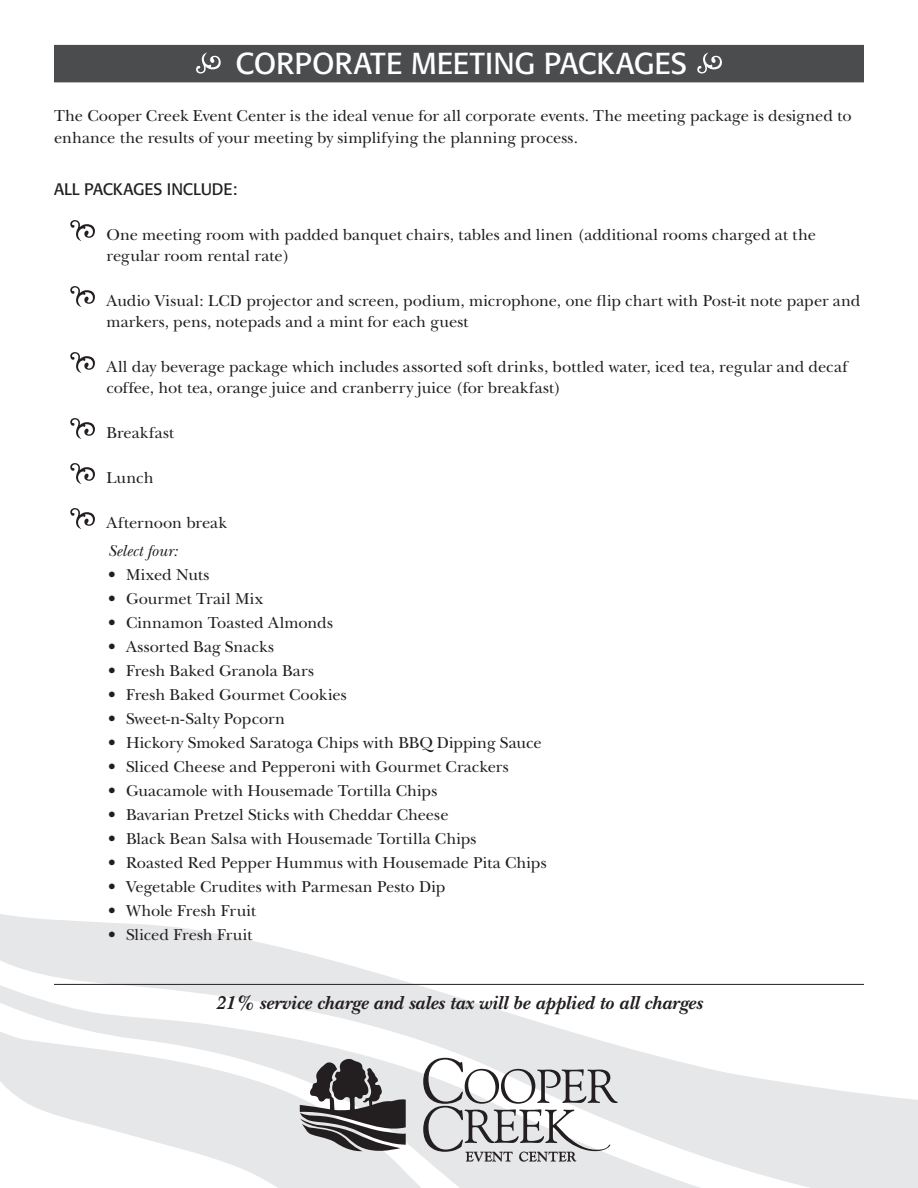
<style>
.page{position:relative;width:918px;height:1188px;background:#fff}
.page>*{position:absolute;margin:0;border:0;box-sizing:border-box;transform-origin:0 0}
.t1{font:54px "Damask Dings 1";color:#231f20}
.t2{font:30px "Formata";color:#fff}
.t3{font:italic 700 19.5px "New Baskerville";color:#231f20}
.t4{font:16.5px/21px "New Baskerville";color:#231f20}
.t5{font:16.5px "Formata";letter-spacing:-.01em;color:#231f20}
.t6{font:italic 16.5px "New Baskerville";letter-spacing:.005em;color:#231f20}
.s1{font-family:"Damask Dings 1";font-size:54px}
</style>
<div class="page">
<svg style="left:0;top:914px;width:294px;height:37px;fill:#e6e7e9"></svg>
<svg style="left:0;top:951px;width:918px;height:237px"></svg>
<svg style="left:0;top:1001px;width:562px;height:187px;fill:#e6e7e9"></svg>
<svg style="left:300px;top:1058px;width:106px;height:93px;background:#7f7d7f"></svg>
<svg style="left:423px;top:1058px;width:195px;height:104px"></svg>
<div style="left:54px;top:45px;width:810px;height:37px;background:#4b4c4d"></div>
<hr style="left:54px;top:984px;width:810px;height:1px;background:#231f20">
<h2 class="t2" style="left:195px;top:45px;width:530px"><span class="s1">T</span> CORPORATE MEETING PACKAGES <span class="s1">T</span></h2>
<p class="t4" style="left:54px;top:104px;width:799px;line-height:22.5px">The Cooper Creek Event Center is the ideal venue for all corporate events. The meeting package is designed to enhance the results of your meeting by simplifying the planning process.</p>
<p class="t5" style="left:54px;top:179px;width:185px">ALL PACKAGES INCLUDE:</p>
<h1 class="t1" style="left:69px;top:200px;width:29px">t</h1>
<p class="t4" style="left:106px;top:224px;width:711px">One meeting room with padded banquet chairs, tables and linen (additional rooms charged at the regular room rental rate)</p>
<h1 class="t1" style="left:69px;top:266px;width:29px">t</h1>
<p class="t4" style="left:106px;top:290px;width:755px">Audio Visual: LCD projector and screen, podium, microphone, one flip chart with Post-it note paper and markers, pens, notepads and a mint for each guest</p>
<h1 class="t1" style="left:69px;top:332px;width:29px">t</h1>
<p class="t4" style="left:106px;top:356px;width:743px">All day beverage package which includes assorted soft drinks, bottled water, iced tea, regular and decaf coffee, hot tea, orange juice and cranberry juice (for breakfast)</p>
<h1 class="t1" style="left:69px;top:398px;width:29px">t</h1>
<p class="t4" style="left:106px;top:422px;width:69px">Breakfast</p>
<h1 class="t1" style="left:69px;top:443px;width:29px">t</h1>
<p class="t4" style="left:106px;top:467px;width:49px">Lunch</p>
<h1 class="t1" style="left:69px;top:488px;width:29px">t</h1>
<p class="t4" style="left:106px;top:512px;width:122px">Afternoon break</p>
<p class="t6" style="left:108px;top:541px;width:71px">Select four:</p>
<p class="t4" style="left:108px;top:564px;width:103px">• Mixed Nuts</p>
<p class="t4" style="left:108px;top:588px;width:157px">• Gourmet Trail Mix</p>
<p class="t4" style="left:108px;top:612px;width:227px">• Cinnamon Toasted Almonds</p>
<p class="t4" style="left:108px;top:636px;width:168px">• Assorted Bag Snacks</p>
<p class="t4" style="left:108px;top:660px;width:207px">• Fresh Baked Granola Bars</p>
<p class="t4" style="left:108px;top:684px;width:240px">• Fresh Baked Gourmet Cookies</p>
<p class="t4" style="left:108px;top:708px;width:178px">• Sweet-n-Salty Popcorn</p>
<p class="t4" style="left:108px;top:732px;width:435px">• Hickory Smoked Saratoga Chips with BBQ Dipping Sauce</p>
<p class="t4" style="left:108px;top:756px;width:402px">• Sliced Cheese and Pepperoni with Gourmet Crackers</p>
<p class="t4" style="left:108px;top:780px;width:331px">• Guacamole with Housemade Tortilla Chips</p>
<p class="t4" style="left:108px;top:804px;width:342px">• Bavarian Pretzel Sticks with Cheddar Cheese</p>
<p class="t4" style="left:108px;top:828px;width:370px">• Black Bean Salsa with Housemade Tortilla Chips</p>
<p class="t4" style="left:108px;top:852px;width:440px">• Roasted Red Pepper Hummus with Housemade Pita Chips</p>
<p class="t4" style="left:108px;top:876px;width:339px">• Vegetable Crudites with Parmesan Pesto Dip</p>
<p class="t4" style="left:108px;top:900px;width:150px">• Whole Fresh Fruit</p>
<p class="t4" style="left:108px;top:924px;width:146px">• Sliced Fresh Fruit</p>
<p class="t3" style="left:216px;top:991px;width:488px">21% service charge and sales tax will be applied to all charges</p>
</div>
